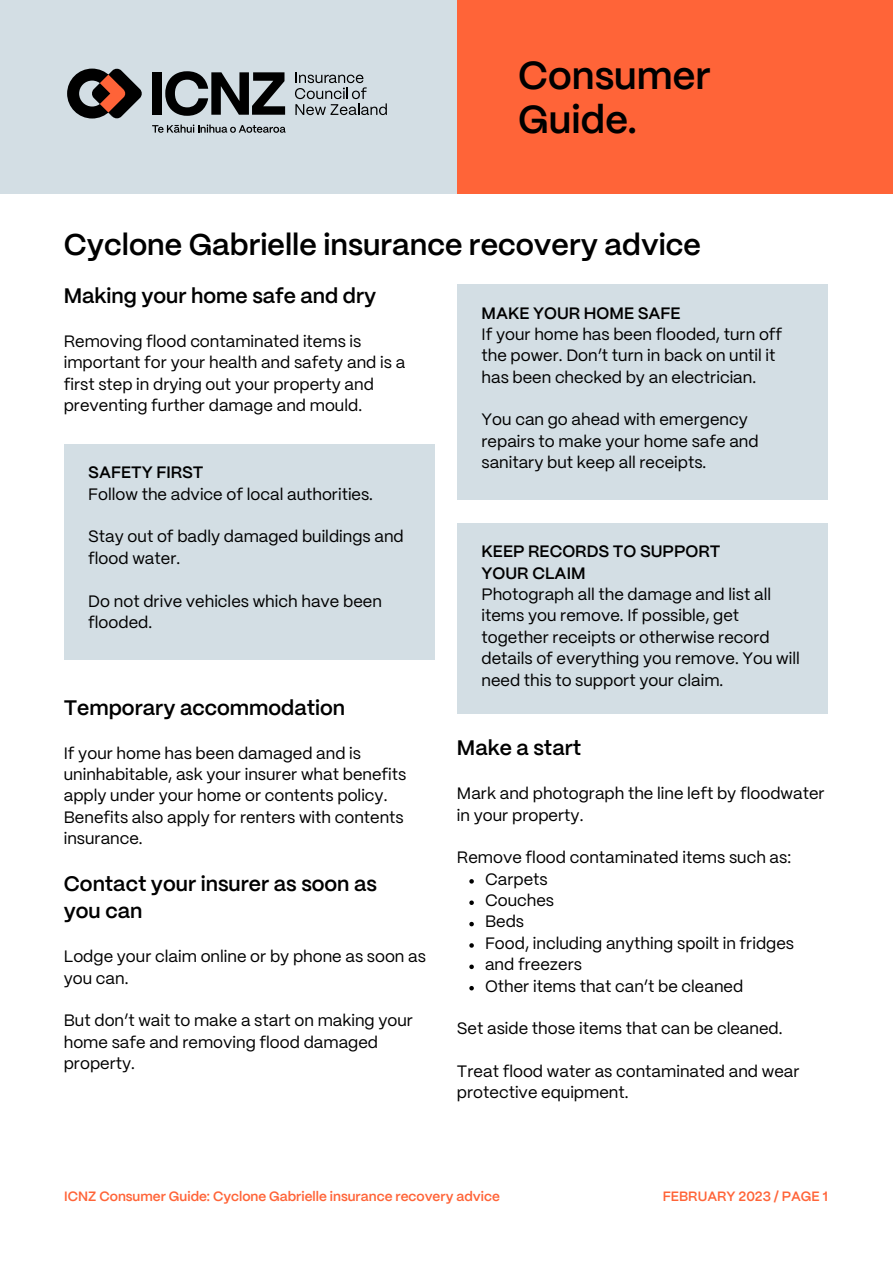
<style>
.page{position:relative;width:893px;height:1264px;background:#fff}
.page>*{position:absolute;margin:0;border:0;box-sizing:border-box;transform-origin:0 0}
.t1{font:600 39px "PP Mori";color:#000}
.t2{font:600 30px "PP Mori";color:#000}
.t3{font:600 21px "PP Mori";color:#000}
.t4{font:16.5px/21.3px "PP Mori";color:#000}
.t5{font:600 16.5px "PP Mori";color:#000}
.t6{font:600 13.5px "PP Mori";color:#ff6438}
</style>
<div class="page">
<div style="left:0;top:0;width:457px;height:194px;background:#d3dee4"></div>
<div style="left:457px;top:0;width:435px;height:194px;background:#ff6438"></div>
<svg style="left:67px;top:68px;width:75px;height:51px"></svg>
<svg style="left:295px;top:72px;width:92px;height:43px"></svg>
<svg style="left:152px;top:124px;width:133px;height:9px"></svg>
<div style="left:152px;top:72px;width:10px;height:43px;background:#000"></div>
<svg style="left:165px;top:71px;width:120px;height:45px"></svg>
<svg style="left:469px;top:879px;width:5px;height:4px"></svg>
<svg style="left:469px;top:900px;width:5px;height:5px"></svg>
<svg style="left:469px;top:921px;width:5px;height:5px"></svg>
<svg style="left:469px;top:943px;width:5px;height:4px"></svg>
<svg style="left:469px;top:964px;width:5px;height:5px"></svg>
<svg style="left:469px;top:986px;width:5px;height:4px"></svg>
<div style="left:64px;top:444px;width:370px;height:215px;background:#d3dee4"></div>
<div style="left:457px;top:285px;width:370px;height:215px;background:#d3dee4"></div>
<div style="left:457px;top:523px;width:370px;height:190px;background:#d3dee4"></div>
<p class="t1" style="left:518px;top:60px;width:194px">Consumer</p>
<p class="t1" style="left:518px;top:104px;width:120px">Guide.</p>
<p class="t2" style="left:64px;top:233px;width:638px">Cyclone Gabrielle insurance recovery advice</p>
<p class="t3" style="left:64px;top:287px;width:314px">Making your home safe and dry</p>
<p class="t4" style="left:64px;top:331px;width:343px">Removing flood contaminated items is important for your health and safety and is a first step in drying out your property and preventing further damage and mould.</p>
<p class="t5" style="left:481px;top:306px;width:200px">MAKE YOUR HOME SAFE</p>
<p class="t4" style="left:481px;top:325px;width:302px">If your home has been flooded, turn off the power. Don’t turn in back on until it has been checked by an electrician.</p>
<p class="t4" style="left:481px;top:410px;width:279px">You can go ahead with emergency repairs to make your home safe and sanitary but keep all receipts.</p>
<p class="t5" style="left:88px;top:466px;width:117px">SAFETY FIRST</p>
<p class="t4" style="left:88px;top:484px;width:286px">Follow the advice of local authorities.</p>
<p class="t4" style="left:88px;top:527px;width:317px">Stay out of badly damaged buildings and flood water.</p>
<p class="t4" style="left:88px;top:591px;width:295px">Do not drive vehicles which have been flooded.</p>
<p class="t5" style="left:481px;top:545px;width:240px">KEEP RECORDS TO SUPPORT</p>
<p class="t5" style="left:481px;top:566px;width:105px">YOUR CLAIM</p>
<p class="t4" style="left:481px;top:585px;width:320px">Photograph all the damage and list all items you remove. If possible, get together receipts or otherwise record details of everything you remove. You will need this to support your claim.</p>
<p class="t3" style="left:64px;top:699px;width:283px">Temporary accommodation</p>
<p class="t4" style="left:64px;top:743px;width:344px">If your home has been damaged and is uninhabitable, ask your insurer what benefits apply under your home or contents policy.<br>Benefits also apply for renters with contents insurance.</p>
<p class="t3" style="left:64px;top:875px;width:315px">Contact your insurer as soon as</p>
<p class="t3" style="left:64px;top:902px;width:80px">you can</p>
<p class="t4" style="left:64px;top:947px;width:363px">Lodge your claim online or by phone as soon as you can.</p>
<p class="t4" style="left:64px;top:1011px;width:351px">But don’t wait to make a start on making your home safe and removing flood damaged property.</p>
<p class="t3" style="left:457px;top:739px;width:126px">Make a start</p>
<p class="t4" style="left:457px;top:784px;width:369px">Mark and photograph the line left by floodwater in your property.</p>
<p class="t4" style="left:457px;top:848px;width:335px">Remove flood contaminated items such as:</p>
<p class="t4" style="left:485px;top:869px;width:64px">Carpets</p>
<p class="t4" style="left:485px;top:890px;width:71px">Couches</p>
<p class="t4" style="left:485px;top:912px;width:41px">Beds</p>
<p class="t4" style="left:485px;top:933px;width:310px">Food, including anything spoilt in fridges</p>
<p class="t4" style="left:485px;top:955px;width:98px">and freezers</p>
<p class="t4" style="left:485px;top:976px;width:260px">Other items that can’t be cleaned</p>
<p class="t4" style="left:457px;top:1019px;width:327px">Set aside those items that can be cleaned.</p>
<p class="t4" style="left:457px;top:1061px;width:344px">Treat flood water as contaminated and wear protective equipment.</p>
<p class="t6" style="left:64px;top:1191px;width:437px">ICNZ Consumer Guide: Cyclone Gabrielle insurance recovery advice</p>
<p class="t6" style="left:662px;top:1191px;width:167px">FEBRUARY 2023 / PAGE 1</p>
</div>
